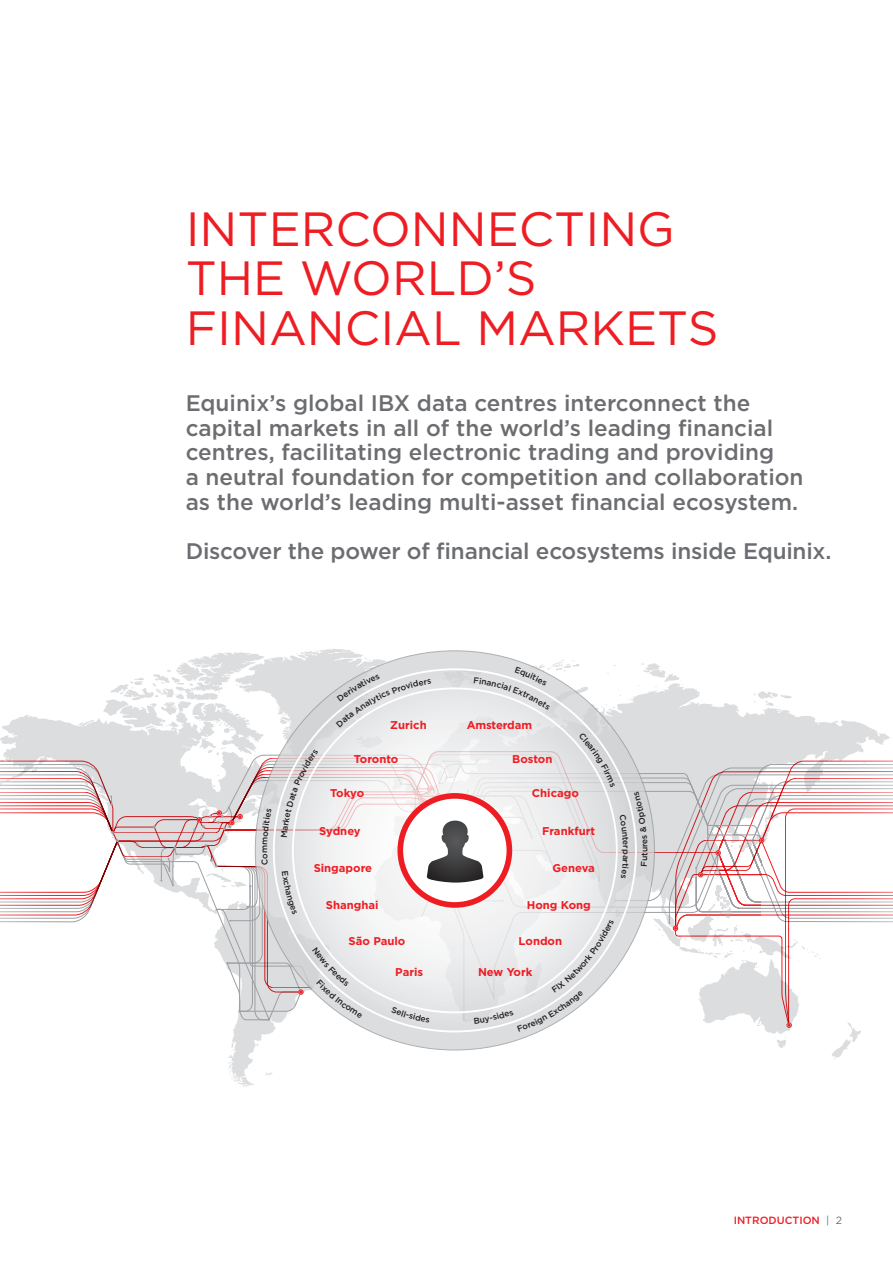
<style>
.page{position:relative;width:893px;height:1263px;background:#fff}
.page>*{position:absolute;margin:0;border:0;box-sizing:border-box;transform-origin:0 0}
.Title_Headline{font:48px/49.5px "Gotham";color:#ee1d23}
.Lead_In{font:500 22.5px/24.8px "Gotham";color:#6c6d70}
.t1{font:700 11.25px "Gotham";color:#ee1d23}
.t2{font:500 10.5px "Gotham";color:#ee1d23}
.t3{font:500 8.4px "Gotham";color:#231f20}
.s1{font-weight:400;color:#6c6d70}
</style>
<div class="page">
<svg style="left:179px;top:649px;width:682px;height:438px"></svg>
<div style="left:255px;top:651px;width:399px;height:399px;background:#dcddde;border-radius:200px"></div>
<svg style="left:0;top:667px;width:893px;height:365px"></svg>
<p class="Title_Headline" style="left:186px;top:203px;width:534px">INTERCONNECTING<br>THE WORLD’S<br>FINANCIAL MARKETS</p>
<p class="Lead_In" style="left:186px;top:390px;width:619px">Equinix’s global IBX data centres interconnect the capital markets in all of the world’s leading financial centres, facilitating electronic trading and providing<br>a neutral foundation for competition and collaboration as the world’s leading multi-asset financial ecosystem.</p>
<p class="Lead_In" style="left:186px;top:539px;width:647px">Discover the power of financial ecosystems inside Equinix.</p>
<p class="t1" style="left:390px;top:718px;width:38px">Zurich</p>
<p class="t1" style="left:467px;top:718px;width:67px">Amsterdam</p>
<p class="t1" style="left:512px;top:751px;width:42px">Boston</p>
<p class="t1" style="left:532px;top:786px;width:48px">Chicago</p>
<p class="t1" style="left:542px;top:823px;width:54px">Frankfurt</p>
<p class="t1" style="left:552px;top:860px;width:44px">Geneva</p>
<p class="t1" style="left:527px;top:897px;width:66px">Hong Kong</p>
<p class="t1" style="left:519px;top:933px;width:45px">London</p>
<p class="t1" style="left:354px;top:751px;width:46px">Toronto</p>
<p class="t1" style="left:330px;top:786px;width:36px">Tokyo</p>
<p class="t1" style="left:319px;top:823px;width:43px">Sydney</p>
<p class="t3" style="left:259px;top:853px;width:10px;rotate:-90deg">m</p>
<p class="t3" style="left:632px;top:849px;width:7px;rotate:90deg">p</p>
<p class="t3" style="left:639px;top:852px;width:7px;rotate:-90deg">u</p>
<p class="t1" style="left:314px;top:860px;width:60px">Singapore</p>
<p class="t1" style="left:326px;top:897px;width:54px">Shanghai</p>
<p class="t1" style="left:349px;top:933px;width:58px">São Paulo</p>
<p class="t1" style="left:395px;top:965px;width:29px">Paris</p>
<p class="t1" style="left:478px;top:965px;width:56px">New York</p>
<p class="t2" style="left:734px;top:1213px;width:110px">INTRODUCTION <span class="s1">| 2</span></p>
</div>
